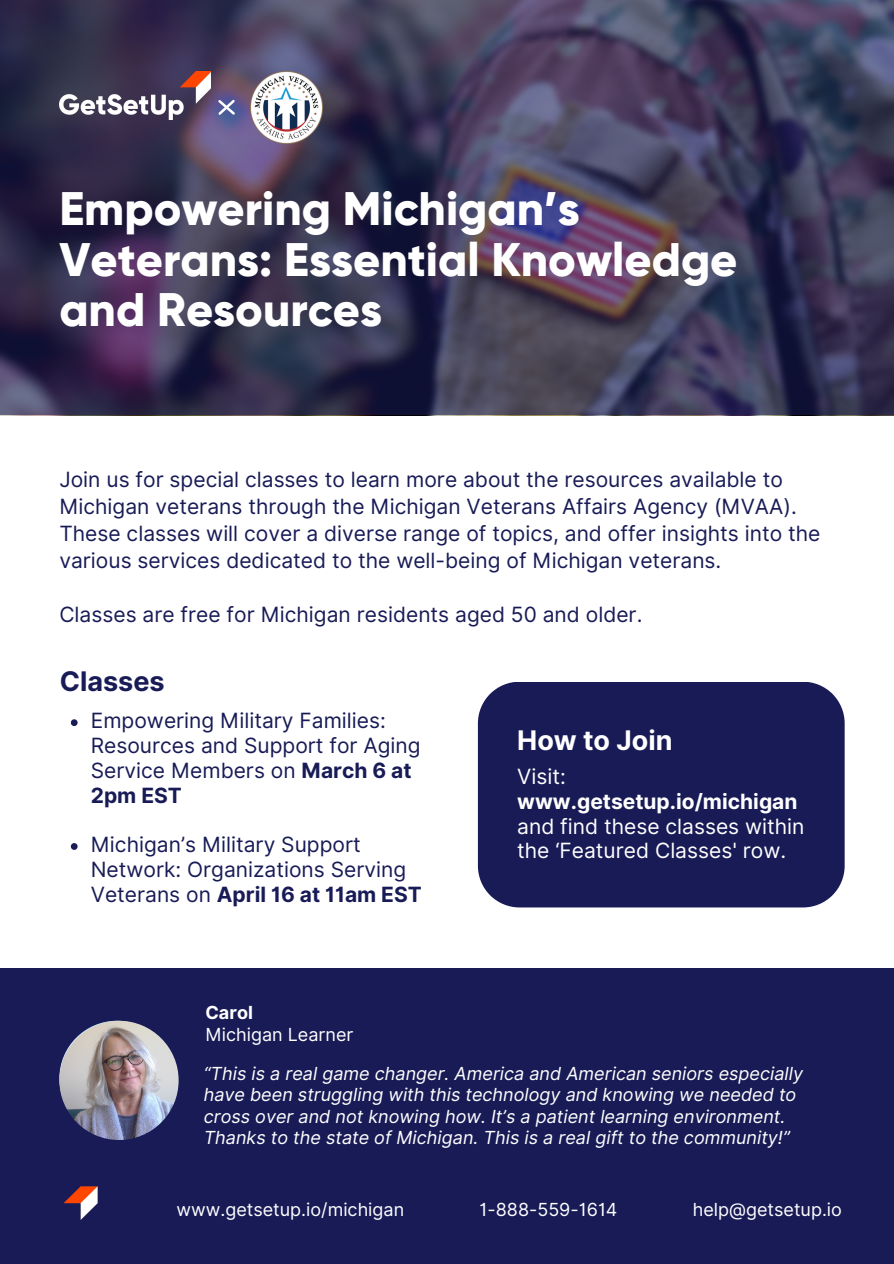
<style>
.page{position:relative;width:894px;height:1264px;background:#fff}
.page>*{position:absolute;margin:0;border:0;box-sizing:border-box;transform-origin:0 0}
.t1{font:800 46.95px/50.7px "Gilroy";color:#fff}
.t2{font:700 27px "Inter";color:#fff}
.t3{font:700 27px "Inter";color:#181b56}
.t4{font:21px/24.8px "Inter";color:#181b56}
.t5{font:21px/24.8px "Inter";color:#fff}
.t6{font:italic 18px/21.3px "Inter";color:#fff}
.t7{font:18px "Inter";color:#fff}
.t8{font:700 18px "Inter";color:#fff}
.t9{font:700 17.7px "Gilroy";color:#fff}
.s1{font-weight:700}
</style>
<div class="page">
<div style="left:0;top:968px;width:893px;height:295px;background:#181b56"></div>
<img style="left:63px;top:1186px;width:35px;height:34px">
<svg style="left:0;top:0;width:893px;height:415px;background:#3e3856"></svg>
<img style="left:59px;top:72px;width:151px;height:47px">
<svg style="left:216px;top:97px;width:21px;height:20px"></svg>
<img style="left:250px;top:71px;width:72px;height:72px">
<svg style="left:71px;top:719px;width:7px;height:7px"></svg>
<svg style="left:71px;top:843px;width:7px;height:6px"></svg>
<img style="left:59px;top:1020px;width:119px;height:119px;border-radius:50%">
<div style="left:478px;top:682px;width:366px;height:225px;background:#181b56"></div>
<p class="t1" style="left:59px;top:184px;width:679px">Empowering Michigan’s<br>Veterans: Essential Knowledge and Resources</p>
<p class="t4" style="left:59px;top:466px;width:762px;line-height:27px">Join us for special classes to learn more about the resources available to Michigan veterans through the Michigan Veterans Affairs Agency (MVAA).<br>These classes will cover a diverse range of topics, and offer insights into the various services dedicated to the well-being of Michigan veterans.</p>
<p class="t4" style="left:59px;top:602px;width:584px">Classes are free for Michigan residents aged 50 and older.</p>
<p class="t3" style="left:60px;top:664px;width:106px">Classes</p>
<p class="t4" style="left:91px;top:708px;width:331px">Empowering Military Families:<br>Resources and Support for Aging<br>Service Members on <span class="s1">March 6 at<br>2pm EST</span></p>
<p class="t4" style="left:91px;top:832px;width:332px">Michigan’s Military Support<br>Network: Organizations Serving<br>Veterans on <span class="s1">April 16 at 11am EST</span></p>
<p class="t2" style="left:517px;top:724px;width:157px">How to Join</p>
<p class="t5" style="left:517px;top:764px;width:289px">Visit: <span class="s1">www.getsetup.io/michigan </span>and find these classes within the ‘Featured Classes' row.</p>
<p class="t8" style="left:205px;top:1001px;width:49px">Carol</p>
<p class="t7" style="left:205px;top:1023px;width:149px">Michigan Learner</p>
<p class="t6" style="left:204px;top:1062px;width:600px">“This is a real game changer. America and American seniors especially have been struggling with this technology and knowing we needed to cross over and not knowing how. It’s a patient learning environment.<br>Thanks to the state of Michigan. This is a real gift to the community!”</p>
<h2 class="t7" style="left:176px;top:1198px;width:229px">www.getsetup.io/michigan</h2>
<h3 class="t7" style="left:479px;top:1198px;width:139px">1-888-559-1614</h3>
<p class="t7" style="left:692px;top:1198px;width:151px">help@getsetup.io</p>
<p class="t9" style="left:175px;top:1210px;width:226px">www.getsetup.io/michigan</p>
<p class="t9" style="left:478px;top:1212px;width:128px">1-888-559-1614</p>
<h1 class="t9" style="left:682px;top:1210px;width:145px">help@getsetup.io</h1>
</div>
